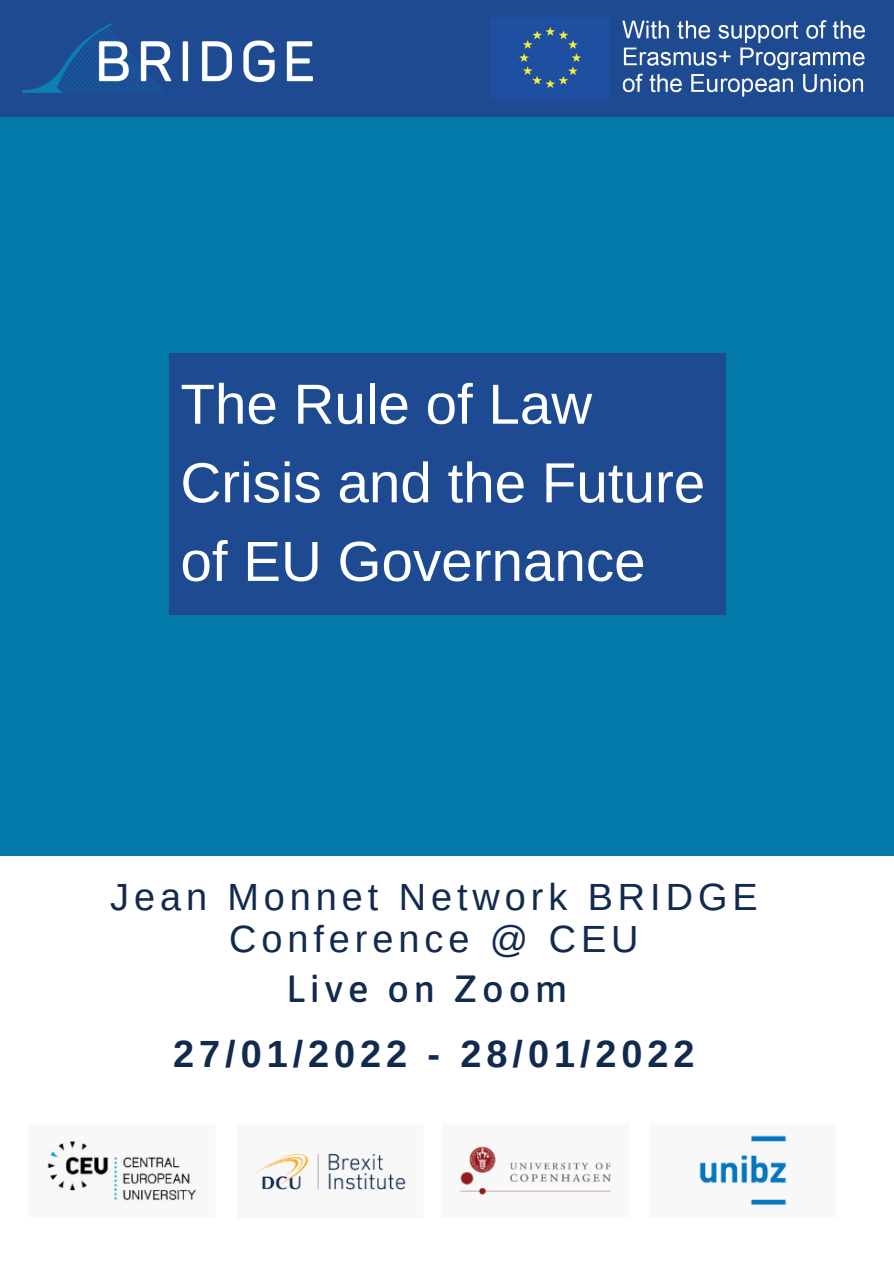
<style>
.page{position:relative;width:894px;height:1264px;background:#fff}
.page>*{position:absolute;margin:0;border:0;box-sizing:border-box;transform-origin:0 0}
.t1{font:56.55px/78.6px "Arimo";color:#fff}
.t2{font:37.8px/42.8px "Arimo";letter-spacing:.13em;color:#122a4e;text-align:center}
.t3{font:700 37.8px "Arimo";letter-spacing:.13em;color:#122a4e}
.t4{font:500 37.8px "Asap";letter-spacing:.13em;color:#122a4e}
</style>
<div class="page">
<div style="left:0;top:0;width:893px;height:1263px;background:#0379aa"></div>
<div style="left:0;top:856px;width:893px;height:407px;background:#fff"></div>
<img style="left:47px;top:1135px;width:740px;height:70px">
<div style="left:0;top:0;width:893px;height:116px;background:#1e4a91"></div>
<img style="left:491px;top:18px;width:373px;height:80px">
<div style="left:169px;top:353px;width:556px;height:262px;background:#1e4a91"></div>
<img style="left:23px;top:23px;width:289px;height:69px">
<p class="t1" style="left:180px;top:365px;width:526px">The Rule of Law<br>Crisis and the Future of EU Governance</p>
<p class="t2" style="left:110px;top:875px;width:649px">Jean Monnet Network BRIDGE<br>Conference @ CEU</p>
<p class="t4" style="left:286px;top:962px;width:282px">Live on Zoom</p>
<p class="t3" style="left:173px;top:1028px;width:522px">27/01/2022 - 28/01/2022</p>
</div>
